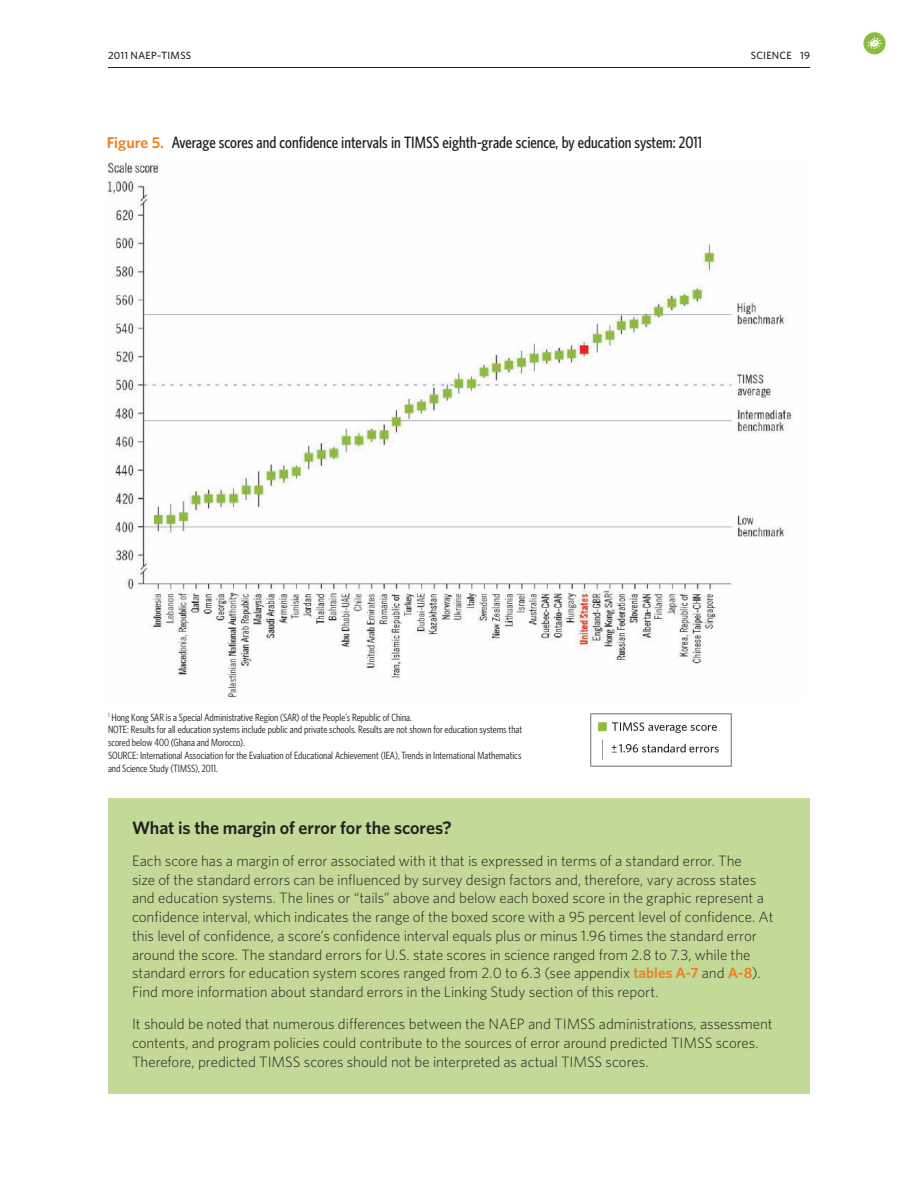
<style>
.page{position:relative;width:918px;height:1188px;background:#fff}
.page>*{position:absolute;margin:0;border:0;box-sizing:border-box;transform-origin:0 0}
.t1{font:600 18px "Whitney";letter-spacing:-.005em;color:#231f20}
.t2{font:500 16.5px "Whitney Condensed";color:#231f20}
.t3{font:300 15px/18.8px "Whitney";letter-spacing:-.005em;color:#231f20}
.t4{font:10.5px/12.8px "Whitney Condensed";color:#231f20}
.t5{font:500 10.5px "Whitney";letter-spacing:.02em;color:#231f20}
.s1{font-family:"Whitney";font-weight:600;font-size:15.75px;color:#ee7f1f}
.s2{font-weight:600;color:#ee7f1f}
</style>
<div class="page">
<div style="left:108px;top:798px;width:702px;height:296px;background:#c3d998"></div>
<hr style="left:108px;top:67px;width:702px;height:1px;background:#231f20">
<div style="left:863px;top:32px;width:23px;height:22px;background:#8dbd3e;border-radius:50%"></div>
<svg style="left:868px;top:37px;width:14px;height:12px"></svg>
<img style="left:590px;top:713px;width:142px;height:54px">
<img style="left:107px;top:162px;width:685px;height:536px">
<p class="t5" style="left:108px;top:48px;width:85px">2011 NAEP–TIMSS</p>
<p class="t5" style="left:751px;top:48px;width:61px">SCIENCE 19</p>
<p class="t2" style="left:107px;top:132px;width:597px"><span class="s1">Figure 5.</span> Average scores and confidence intervals in TIMSS eighth-grade science, by education system: 2011</p>
<p class="t4" style="left:108px;top:710px;width:416px"><sup>1</sup> Hong Kong SAR is a Special Administrative Region (SAR) of the People’s Republic of China.<br>NOTE: Results for all education systems include public and private schools. Results are not shown for education systems that scored below 400 (Ghana and Morocco).<br>SOURCE: International Association for the Evaluation of Educational Achievement (IEA), Trends in International Mathematics and Science Study (TIMSS), 2011.</p>
<p class="t1" style="left:132px;top:815px;width:321px">What is the margin of error for the scores?</p>
<p class="t3" style="left:132px;top:851px;width:643px">Each score has a margin of error associated with it that is expressed in terms of a standard error. The<br>size of the standard errors can be influenced by survey design factors and, therefore, vary across states and education systems. The lines or “tails” above and below each boxed score in the graphic represent a confidence interval, which indicates the range of the boxed score with a 95 percent level of confidence. At this level of confidence, a score’s confidence interval equals plus or minus 1.96 times the standard error around the score. The standard errors for U.S. state scores in science ranged from 2.8 to 7.3, while the standard errors for education system scores ranged from 2.0 to 6.3 (see appendix <span class="s2">tables A-7</span> and <span class="s2">A-8</span>).<br>Find more information about standard errors in the Linking Study section of this report.</p>
<p class="t3" style="left:132px;top:1014px;width:642px">It should be noted that numerous differences between the NAEP and TIMSS administrations, assessment contents, and program policies could contribute to the sources of error around predicted TIMSS scores.<br>Therefore, predicted TIMSS scores should not be interpreted as actual TIMSS scores.</p>
</div>
